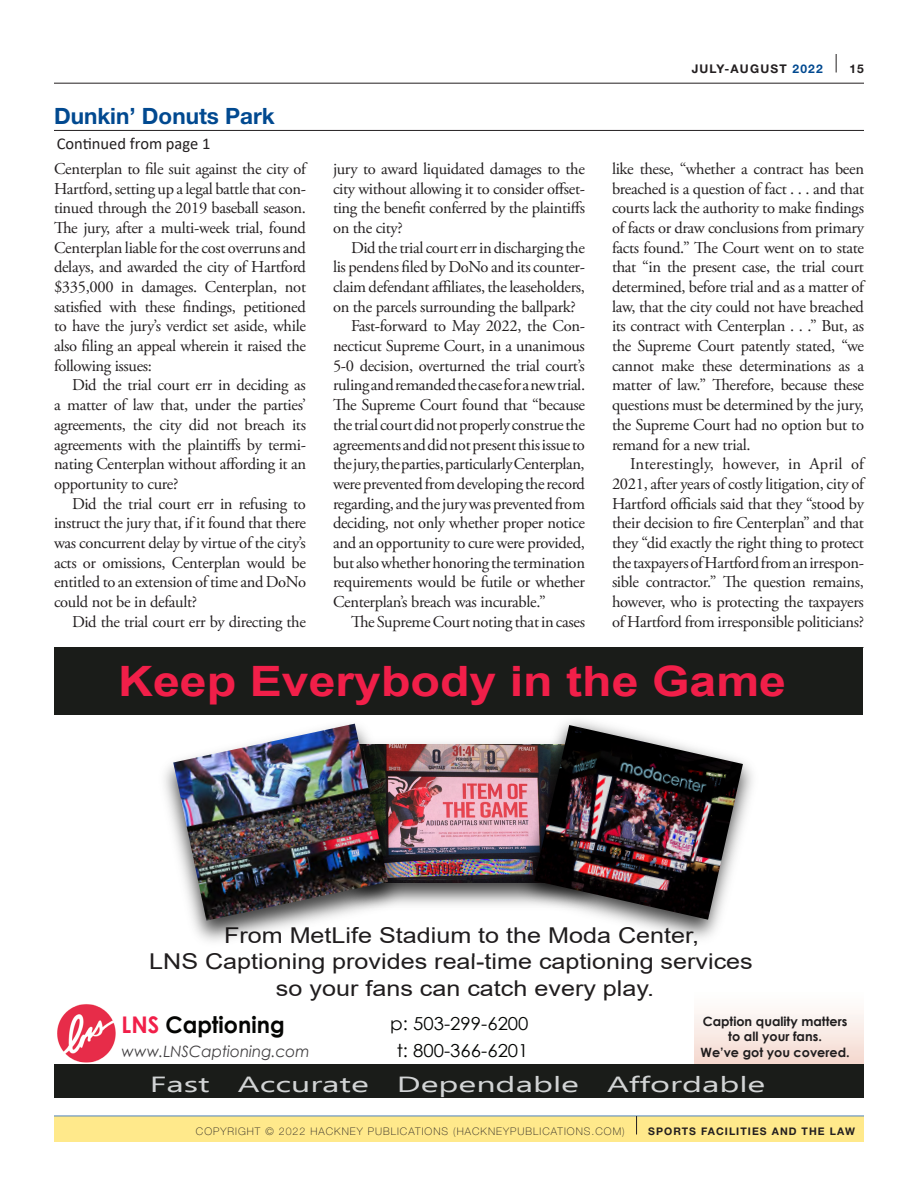
<style>
.page{position:relative;width:918px;height:1188px;background:#fff}
.page>*{position:absolute;margin:0;border:0;box-sizing:border-box;transform-origin:0 0}
.t1{font:700 41.85px "Arial";color:#f11f49;scale:1.15 1}
.t2{font:700 22.95px "Century Gothic";color:#040503}
.Head_1_jump{font:700 22.5px "Helvetica Neue LT Std";color:#014990}
.t3{font:21.9px "Ebrima";color:#d2d4d5;scale:1.55 1}
.t4{font:21.75px "Arial";color:#201d1e;scale:1.15 1}
.t5{font:17.85px/26.7px "Century Gothic";color:#040503;text-align:center;scale:1.04 1}
.Body_text{font:16.5px/19.6px "Adobe Garamond Pro";letter-spacing:-.02em;color:#231f20;text-align:justify}
.t6{font:16.5px "Calibri";color:#231f20}
.t7{font:italic 15.6px "Century Gothic";color:#413f41}
.t8{font:700 12.75px/15.3px "Century Gothic";color:#201d1e;text-align:center}
.t9{font:700 12px "Helvetica Neue LT Std";letter-spacing:.1em;color:#231f20}
.t10{font:100 10.5px "Helvetica Neue LT Std";letter-spacing:.1em;color:#231f20}
.t11{font:700 10.5px "Helvetica Neue LT Std";letter-spacing:.1em;color:#231f20}
.s1{color:#014990}
.s2{color:#f11f49}
</style>
<div class="page">
<hr style="left:54px;top:83px;width:810px;height:1px;background:#231f20">
<svg style="left:836px;top:54px;width:1px;height:18px"></svg>
<div style="left:54px;top:1116px;width:810px;height:26px;background:#ffe98b"></div>
<svg style="left:636px;top:1116px;width:1px;height:18px"></svg>
<svg style="left:54px;top:647px;width:810px;height:418px"></svg>
<svg style="left:695px;top:987px;width:169px;height:111px"></svg>
<div style="left:54px;top:1065px;width:809px;height:33px;background:#1a1c19"></div>
<img style="left:412px;top:733px;width:59px;height:182px">
<img style="left:412px;top:744px;width:59px;height:138px">
<img style="left:471px;top:715px;width:312px;height:241px">
<img style="left:73px;top:715px;width:339px;height:255px">
<img style="left:173px;top:724px;width:215px;height:197px">
<div style="left:54px;top:648px;width:809px;height:67px;background:#1a1c19"></div>
<img style="left:534px;top:725px;width:209px;height:195px">
<img style="left:57px;top:1004px;width:60px;height:60px">
<hr style="left:54px;top:130px;width:810px;height:1px;background:#231f20">
<p class="Head_1_jump" style="left:54px;top:102px;width:222px">Dunkin’ Donuts Park</p>
<p class="t6" style="left:57px;top:132px;width:155px">Continued from page 1</p>
<p class="Body_text" style="left:54px;top:159px;width:254px">Centerplan to file suit against the city of Hartford, setting up a legal battle that con&shy;tinued through the 2019 baseball season.<br>The jury, after a multi-week trial, found Centerplan liable for the cost overruns and delays, and awarded the city of Hartford $335,000 in damages. Centerplan, not satisfied with these findings, petitioned to have the jury’s verdict set aside, while also filing an appeal wherein it raised the following issues:</p>
<p class="Body_text" style="left:54px;top:376px;width:254px;text-indent:18px">Did the trial court err in deciding as a matter of law that, under the parties’ agreements, the city did not breach its agreements with the plaintiffs by termi&shy;nating Centerplan without affording it an opportunity to cure?</p>
<p class="Body_text" style="left:54px;top:494px;width:254px;text-indent:18px">Did the trial court err in refusing to instruct the jury that, if it found that there was concurrent delay by virtue of the city’s acts or omissions, Centerplan would be entitled to an extension of time and DoNo could not be in default?</p>
<p class="Body_text" style="left:72px;top:612px;width:235px">Did the trial court err by directing the</p>
<p class="Body_text" style="left:333px;top:159px;width:254px">jury to award liquidated damages to the city without allowing it to consider offset&shy;ting the benefit conferred by the plaintiffs on the city?</p>
<p class="Body_text" style="left:333px;top:238px;width:254px;text-indent:18px">Did the trial court err in discharging the lis pendens filed by DoNo and its counter&shy;claim defendant affiliates, the leaseholders, on the parcels surrounding the ballpark?</p>
<p class="Body_text" style="left:333px;top:317px;width:254px;text-indent:18px">Fast-forward to May 2022, the Con&shy;necticut Supreme Court, in a unanimous 5-0 decision, overturned the trial court’s ruling and remanded the case for a new trial.<br>The Supreme Court found that “because the trial court did not properly construe the agreements and did not present this issue to the jury, the parties, particularly Centerplan, were prevented from developing the record regarding, and the jury was prevented from deciding, not only whether proper notice and an opportunity to cure were provided, but also whether honoring the termination requirements would be futile or whether Centerplan’s breach was incurable.”</p>
<p class="Body_text" style="left:351px;top:612px;width:236px">The Supreme Court noting that in cases</p>
<p class="t9" style="left:692px;top:61px;width:133px">JULY-AUGUST <span class="s1">2022</span></p>
<p class="t9" style="left:849px;top:61px;width:16px">15</p>
<p class="Body_text" style="left:612px;top:159px;width:254px">like these, “whether a contract has been breached is a question of fact . . . and that courts lack the authority to make findings of facts or draw conclusions from primary facts found.” The Court went on to state that “in the present case, the trial court determined, before trial and as a matter of law, that the city could not have breached its contract with Centerplan . . .” But, as the Supreme Court patently stated, “we cannot make these determinations as a matter of law.” Therefore, because these questions must be determined by the jury, the Supreme Court had no option but to remand for a new trial.</p>
<p class="Body_text" style="left:612px;top:455px;width:254px;text-indent:18px">Interestingly, however, in April of 2021, after years of costly litigation, city of Hartford officials said that they “stood by their decision to fire Centerplan” and that they “did exactly the right thing to protect the taxpayers of Hartford from an irrespon&shy;sible contractor.” The question remains, however, who is protecting the taxpayers of Hartford from irresponsible politicians?</p>
<p class="t1" style="left:118px;top:652px;width:582px">Keep Everybody in the Game</p>
<p class="t4" style="left:224px;top:921px;width:415px">From MetLife Stadium to the Moda Center,</p>
<p class="t4" style="left:149px;top:947px;width:526px">LNS Captioning provides real-time captioning services</p>
<p class="t4" style="left:276px;top:973px;width:330px">so your fans can catch every play.</p>
<p class="t5" style="left:390px;top:1010px;width:134px">p: 503-299-6200 t: 800-366-6201</p>
<p class="t3" style="left:150px;top:1068px;width:40px">Fast</p>
<p class="t3" style="left:238px;top:1068px;width:86px">Accurate</p>
<p class="t3" style="left:397px;top:1068px;width:119px">Dependable</p>
<p class="t3" style="left:607px;top:1068px;width:104px">Affordable</p>
<p class="t2" style="left:122px;top:1007px;width:165px"><span class="s2">LNS</span> Captioning</p>
<p class="t7" style="left:122px;top:1040px;width:190px">www.LNSCaptioning.com</p>
<p class="t8" style="left:701px;top:1013px;width:151px">Caption quality matters to all your fans.<br>We’ve got you covered.</p>
<p class="t10" style="left:196px;top:1125px;width:430px">COPYRIGHT © 2022 HACKNEY PUBLICATIONS (HACKNEYPUBLICATIONS.COM)</p>
<p class="t11" style="left:648px;top:1124px;width:208px">SPORTS FACILITIES AND THE LAW</p>
</div>
